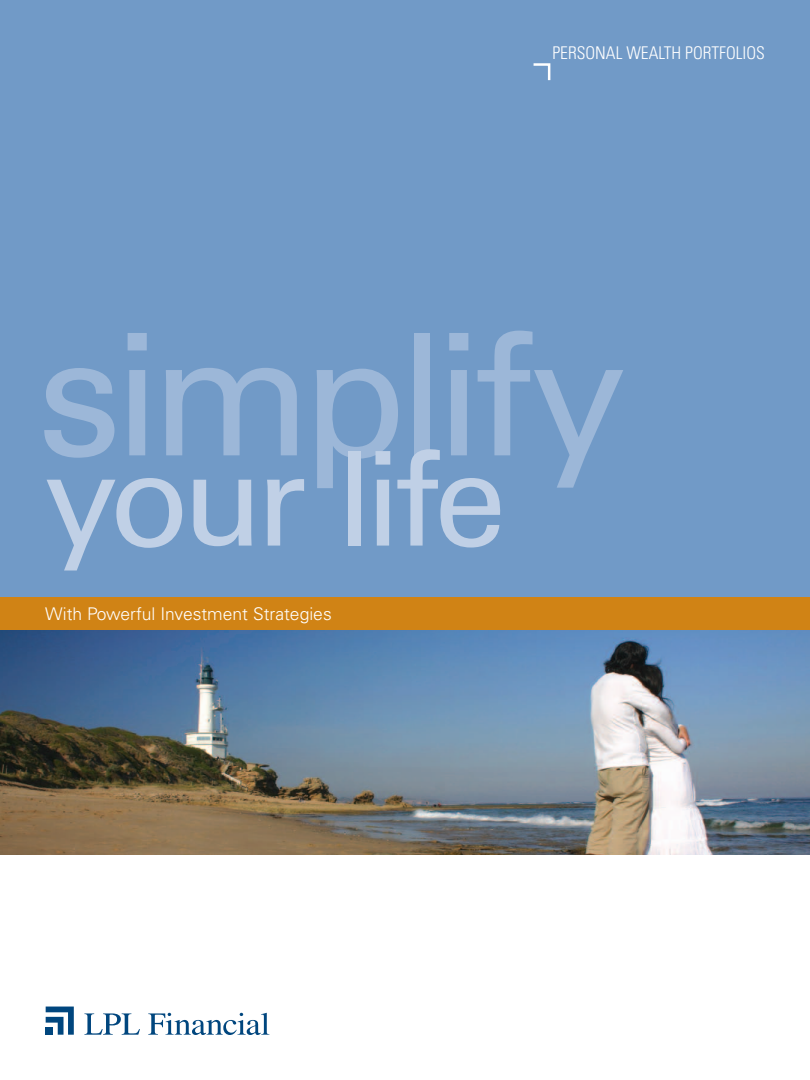
<style>
.page{position:relative;width:810px;height:1080px;background:#fff}
.page>*{position:absolute;margin:0;border:0;box-sizing:border-box;transform-origin:0 0}
.t1{font:170px "Univers";letter-spacing:-.05em;color:#9cb7d8}
.t2{font:131.25px "Univers";letter-spacing:-.055em;color:#c0d0e6}
.t3{font:300 17.5px "Univers";color:#fff}
.t4{font:300 condensed 17.5px "Univers";color:#fff}
</style>
<div class="page">
<div style="left:0;top:0;width:810px;height:855px;background:#719ac7"></div>
<svg style="left:533px;top:63px;width:18px;height:18px"></svg>
<svg style="left:84px;top:1013px;width:56px;height:22px"></svg>
<svg style="left:148px;top:1013px;width:121px;height:22px"></svg>
<svg style="left:46px;top:1007px;width:28px;height:28px"></svg>
<div style="left:46px;top:1027px;width:7px;height:8px;background:#00467e"></div>
<div style="left:0;top:597px;width:810px;height:34px;background:#d08315"></div>
<img style="left:0;top:630px;width:810px;height:225px">
<p class="t4" style="left:553px;top:42px;width:214px">PERSONAL WEALTH PORTFOLIOS</p>
<p class="t1" style="left:37px;top:294px;width:591px">simplify</p>
<p class="t2" style="left:45px;top:421px;width:463px">your life</p>
<p class="t3" style="left:45px;top:603px;width:288px">With Powerful Investment Strategies</p>
</div>
